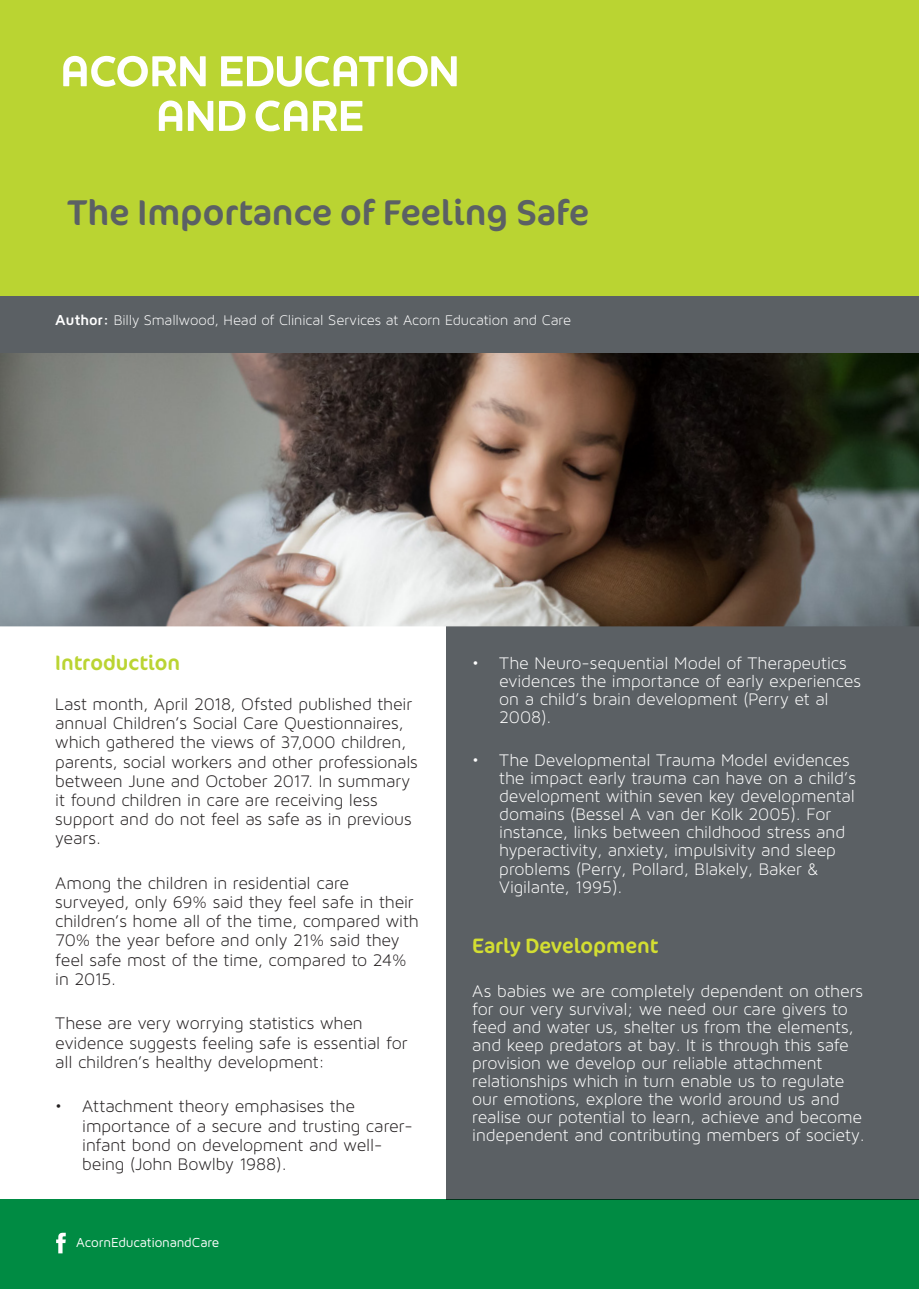
<style>
.page{position:relative;width:919px;height:1289px;background:#fff}
.page>*{position:absolute;margin:0;border:0;box-sizing:border-box;transform-origin:0 0}
.t1{font:36px "Cocon";color:#5b6064}
.White_text_heading{font:21px "Cocon";color:#d3de32}
.White_text_heading-2{font:21px "Cocon";color:#bad432}
.White_text_heading-3{font:18px/18px "Maven Pro Light 300";letter-spacing:-.01em;color:#fff}
.White_text_heading-4{font:18px/19.2px "Maven Pro Light 300";letter-spacing:-.005em;color:#231f20}
.Basic_body_-_grey{font:15px "Maven Pro Light 300";letter-spacing:-.005em;color:#fff}
.Basic_body_-_grey-2{font:13.5px "Maven Pro";letter-spacing:-.01em;color:#fff}
.s1{font-family:"Maven Pro";font-weight:700}
</style>
<div class="page">
<div style="left:446px;top:592px;width:472px;height:607px;background:#5b6064"></div>
<img style="left:0;top:295px;width:918px;height:331px">
<div style="left:1px;top:295px;width:917px;height:58px;background:#5b6064"></div>
<div style="left:0;top:0;width:918px;height:295px;background:#bad432"></div>
<svg style="left:159px;top:100px;width:23px;height:31px"></svg>
<svg style="left:188px;top:101px;width:25px;height:30px"></svg>
<svg style="left:219px;top:101px;width:26px;height:30px"></svg>
<svg style="left:255px;top:100px;width:52px;height:31px"></svg>
<svg style="left:313px;top:101px;width:49px;height:30px"></svg>
<svg style="left:63px;top:56px;width:143px;height:31px"></svg>
<svg style="left:221px;top:56px;width:162px;height:31px"></svg>
<div style="left:386px;top:56px;width:6px;height:30px;background:#fff"></div>
<svg style="left:397px;top:56px;width:59px;height:31px"></svg>
<div style="left:0;top:1199px;width:918px;height:89px;background:#008b43"></div>
<svg style="left:56px;top:1232px;width:10px;height:21px"></svg>
<p class="t1" style="left:68px;top:191px;width:523px">The Importance of Feeling Safe</p>
<p class="Basic_body_-_grey" style="left:55px;top:312px;width:517px"><span class="s1">Author:</span> Billy Smallwood, Head of Clinical Services at Acorn Education and Care</p>
<p class="White_text_heading-2" style="left:55px;top:649px;width:126px">Introduction</p>
<p class="White_text_heading-4" style="left:55px;top:694px;width:364px">Last month, April 2018, Ofsted published their annual Children’s Social Care Questionnaires, which gathered the views of 37,000 children, parents, social workers and other professionals between June and October 2017. In summary it found children in care are receiving less support and do not feel as safe as in previous years.</p>
<p class="White_text_heading-4" style="left:55px;top:873px;width:365px">Among the children in residential care surveyed, only 69% said they feel safe in their children’s home all of the time, compared with 70% the year before and only 21% said they feel safe most of the time, compared to 24% in 2015.</p>
<p class="White_text_heading-4" style="left:55px;top:1013px;width:353px">These are very worrying statistics when evidence suggests feeling safe is essential for all children’s healthy development:</p>
<p class="White_text_heading-4" style="left:82px;top:1096px;width:332px;text-indent:-27px">• Attachment theory emphasises the importance of a secure and trusting carer&shy;infant bond on development and well&shy;being (John Bowlby 1988).</p>
<p class="Basic_body_-_grey-2" style="left:76px;top:1233px;width:145px">AcornEducationandCare</p>
<p class="White_text_heading-3" style="left:499px;top:653px;width:363px;text-indent:-27px">• The Neuro-sequential Model of Therapeutics evidences the importance of early experiences on a child’s brain development (Perry et al 2008).</p>
<p class="White_text_heading-3" style="left:499px;top:751px;width:358px;text-indent:-27px">• The Developmental Trauma Model evidences the impact early trauma can have on a child’s development within seven key developmental domains (Bessel A van der Kolk 2005). For instance, links between childhood stress and hyperactivity, anxiety, impulsivity and sleep problems (Perry, Pollard, Blakely, Baker &amp; Vigilante, 1995).</p>
<p class="White_text_heading" style="left:472px;top:933px;width:188px">Early Development</p>
<p class="White_text_heading-3" style="left:472px;top:981px;width:394px">As babies we are completely dependent on others for our very survival; we need our care givers to feed and water us, shelter us from the elements, and keep predators at bay. It is through this safe provision we develop our reliable attachment relationships which in turn enable us to regulate our emotions, explore the world around us and realise our potential to learn, achieve and become independent and contributing members of society.</p>
</div>
